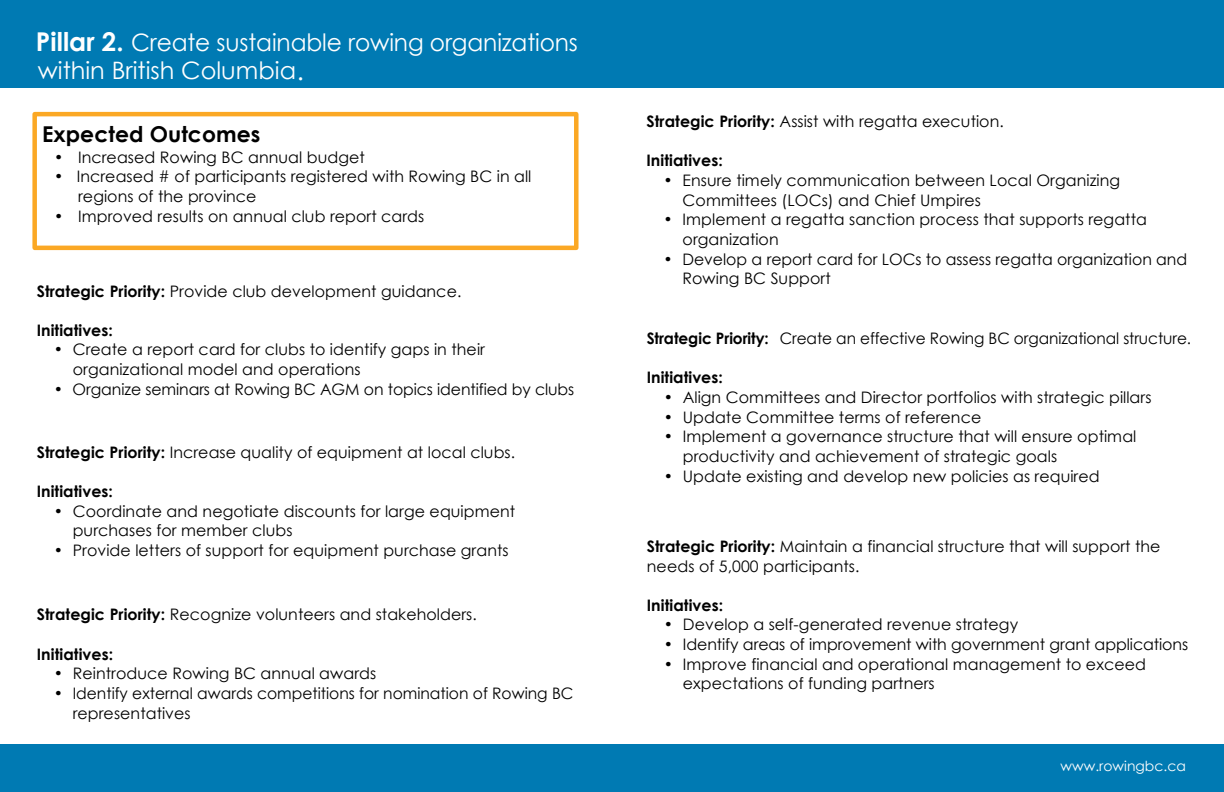
<style>
.page{position:relative;width:1224px;height:792px;background:#fff}
.page>*{position:absolute;margin:0;border:0;box-sizing:border-box;transform-origin:0 0}
.t1{font:24px/27.9px "Century Gothic";letter-spacing:-.005em;color:#fff}
.t2{font:700 21.8px "Century Gothic";letter-spacing:.005em;color:#000}
.t3{font:15.8px/19.6px "Century Gothic";letter-spacing:.005em;color:#000}
.t4{font:700 15.8px "Century Gothic";color:#000}
.t5{font:13.9px "Century Gothic";letter-spacing:.005em;color:#fff}
.s1{font-weight:700;font-size:25.9px}
.s2{font-size:25.9px}
.s3{font-weight:700}
</style>
<div class="page">
<div style="left:0;top:744px;width:1224px;height:48px;background:#007ab3"></div>
<div style="left:0;top:0;width:1224px;height:87px;background:#007ab3"></div>
<div style="left:32px;top:112px;width:547px;height:138px;border:4px solid #fba824"></div>
<h1 class="t1" style="left:36px;top:27px;width:544px"><span class="s1">Pillar 2.</span> Create sustainable rowing organizations within British Columbia<span class="s2">.</span></h1>
<h2 class="t2" style="left:42px;top:120px;width:220px">Expected Outcomes</h2>
<p class="t3" style="left:77px;top:147px;width:456px">Increased Rowing BC annual budget<br>Increased # of participants registered with Rowing BC in all regions of the province<br>Improved results on annual club report cards</p>
<p class="t3" style="left:37px;top:280px;width:426px"><span class="s3">Strategic Priority:</span> Provide club development guidance.</p>
<p class="t4" style="left:37px;top:320px;width:78px">Initiatives:</p>
<p class="t3" style="left:73px;top:339px;width:503px">Create a report card for clubs to identify gaps in their organizational model and operations<br>Organize seminars at Rowing BC AGM on topics identified by clubs</p>
<p class="t3" style="left:37px;top:442px;width:480px"><span class="s3">Strategic Priority:</span> Increase quality of equipment at local clubs.</p>
<p class="t4" style="left:37px;top:481px;width:78px">Initiatives:</p>
<p class="t3" style="left:73px;top:500px;width:444px">Coordinate and negotiate discounts for large equipment purchases for member clubs<br>Provide letters of support for equipment purchase grants</p>
<p class="t3" style="left:37px;top:604px;width:442px"><span class="s3">Strategic Priority:</span> Recognize volunteers and stakeholders.</p>
<p class="t4" style="left:37px;top:644px;width:78px">Initiatives:</p>
<p class="t3" style="left:73px;top:663px;width:502px">Reintroduce Rowing BC annual awards<br>Identify external awards competitions for nomination of Rowing BC representatives</p>
<p class="t3" style="left:646px;top:111px;width:359px"><span class="s3">Strategic Priority:</span> Assist with regatta execution.</p>
<p class="t4" style="left:647px;top:151px;width:78px">Initiatives:</p>
<p class="t3" style="left:682px;top:170px;width:506px">Ensure timely communication between Local Organizing Committees (LOCs) and Chief Umpires<br>Implement a regatta sanction process that supports regatta organization<br>Develop a report card for LOCs to assess regatta organization and Rowing BC Support</p>
<p class="t3" style="left:647px;top:328px;width:546px"><span class="s3">Strategic Priority:</span> Create an effective Rowing BC organizational structure.</p>
<p class="t4" style="left:647px;top:367px;width:78px">Initiatives:</p>
<p class="t3" style="left:683px;top:387px;width:470px">Align Committees and Director portfolios with strategic pillars Update Committee terms of reference<br>Implement a governance structure that will ensure optimal productivity and achievement of strategic goals<br>Update existing and develop new policies as required</p>
<p class="t3" style="left:647px;top:536px;width:515px"><span class="s3">Strategic Priority:</span> Maintain a financial structure that will support the needs of 5,000 participants.</p>
<p class="t4" style="left:647px;top:595px;width:78px">Initiatives:</p>
<p class="t3" style="left:683px;top:614px;width:507px">Develop a self-generated revenue strategy<br>Identify areas of improvement with government grant applications Improve financial and operational management to exceed expectations of funding partners</p>
<p class="t5" style="left:1060px;top:757px;width:127px">www.rowingbc.ca</p>
</div>
